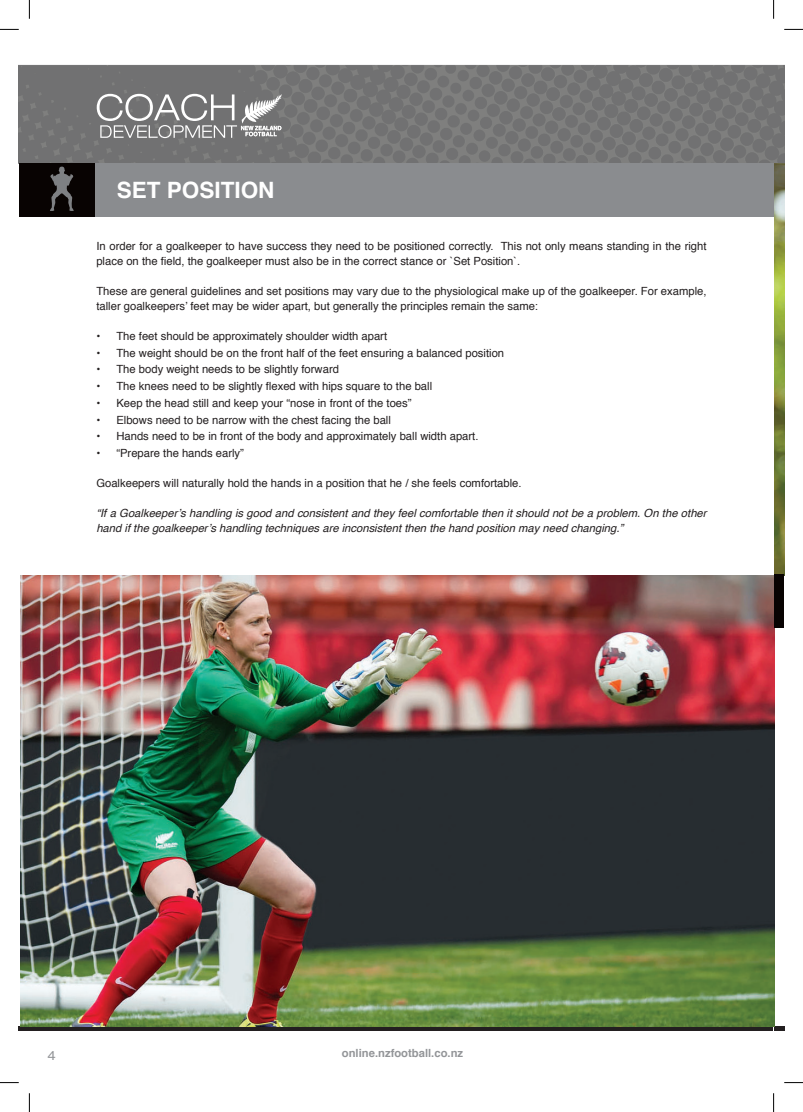
<style>
.page{position:relative;width:803px;height:1112px;background:#fff}
.page>*{position:absolute;margin:0;border:0;box-sizing:border-box;transform-origin:0 0}
.t1{font:700 22.5px "Helvetica";color:#fff}
.t2{font:expanded 12.5px "Helvetica Neue";color:#939598}
.t3{font:11.25px/15px "Helvetica";color:#231f20}
.t4{font:italic 11.25px/15px "Helvetica";color:#231f20}
.t5{font:700 11.25px "Helvetica";color:#939598}
</style>
<div class="page">
<img style="left:19px;top:64px;width:765px;height:963px">
<svg style="left:19px;top:1025px;width:754px;height:5px;background:#3e492e"></svg>
<div style="left:774px;top:1025px;width:10px;height:5px;background:#231f20"></div>
<svg style="left:97px;top:94px;width:185px;height:44px;background:#939394"></svg>
<div style="left:28px;top:163px;width:755px;height:53px;background:#8a8c8f"></div>
<img style="left:775px;top:163px;width:9px;height:411px">
<img style="left:21px;top:575px;width:754px;height:450px">
<div style="left:775px;top:574px;width:9px;height:54px;background:#080302"></div>
<div style="left:19px;top:163px;width:76px;height:53px;background:#080302"></div>
<svg style="left:50px;top:167px;width:24px;height:44px"></svg>
<svg style="left:0;top:29px;width:19px;height:1px"></svg>
<svg style="left:784px;top:29px;width:19px;height:1px"></svg>
<svg style="left:0;top:1082px;width:19px;height:1px"></svg>
<svg style="left:784px;top:1082px;width:19px;height:1px"></svg>
<svg style="left:29px;top:0;width:1px;height:19px"></svg>
<svg style="left:29px;top:1093px;width:1px;height:18px"></svg>
<svg style="left:773px;top:0;width:1px;height:19px"></svg>
<svg style="left:773px;top:1093px;width:1px;height:18px"></svg>
<h1 class="t1" style="left:117px;top:172px;width:159px">SET POSITION</h1>
<p class="t3" style="left:96px;top:238px;width:612px">In order for a goalkeeper to have success they need to be positioned correctly. This not only means standing in the right place on the field, the goalkeeper must also be in the correct stance or `Set Position`.</p>
<p class="t3" style="left:96px;top:283px;width:612px">These are general guidelines and set positions may vary due to the physiological make up of the goalkeeper. For example, taller goalkeepers’ feet may be wider apart, but generally the principles remain the same:</p>
<p class="t3" style="left:96px;top:328px;width:292px">• The feet should be approximately shoulder width apart</p>
<p class="t3" style="left:96px;top:345px;width:409px">• The weight should be on the front half of the feet ensuring a balanced position</p>
<p class="t3" style="left:96px;top:362px;width:244px">• The body weight needs to be slightly forward</p>
<p class="t3" style="left:96px;top:379px;width:337px">• The knees need to be slightly flexed with hips square to the ball</p>
<p class="t3" style="left:96px;top:395px;width:317px">• Keep the head still and keep your “nose in front of the toes”</p>
<p class="t3" style="left:96px;top:412px;width:296px">• Elbows need to be narrow with the chest facing the ball</p>
<p class="t3" style="left:96px;top:429px;width:384px">• Hands need to be in front of the body and approximately ball width apart.</p>
<p class="t3" style="left:96px;top:446px;width:149px">• “Prepare the hands early”</p>
<p class="t3" style="left:96px;top:476px;width:427px">Goalkeepers will naturally hold the hands in a position that he / she feels comfortable.</p>
<p class="t4" style="left:96px;top:506px;width:612px">“If a Goalkeeper’s handling is good and consistent and they feel comfortable then it should not be a problem. On the other hand if the goalkeeper’s handling techniques are inconsistent then the hand position may need changing.”</p>
<p class="t2" style="left:47px;top:1047px;width:10px">4</p>
<p class="t5" style="left:342px;top:1043px;width:123px">online.nzfootball.co.nz</p>
</div>
